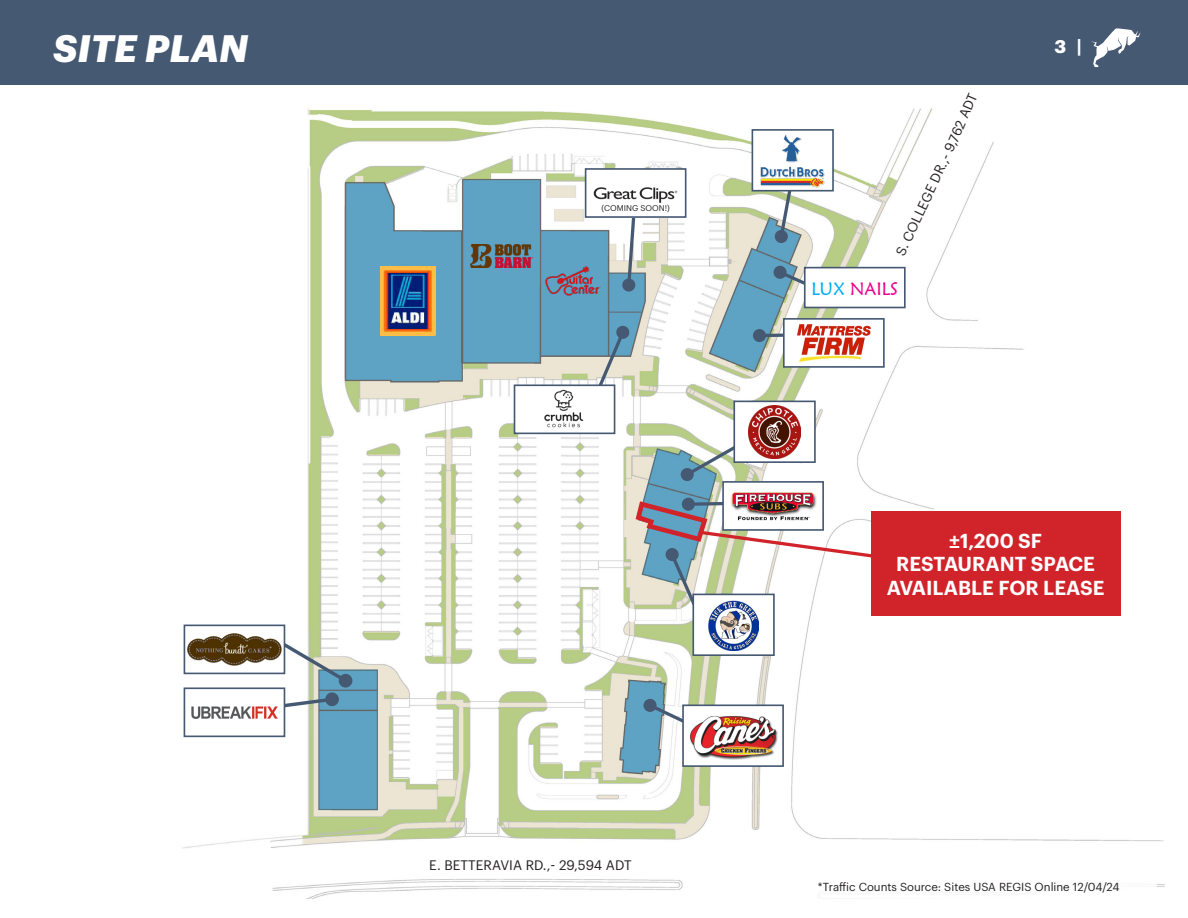
<style>
.page{position:relative;width:1188px;height:918px;background:#fff}
.page>*{position:absolute;margin:0;border:0;box-sizing:border-box;transform-origin:0 0}
.t1{font:italic 700 37.5px "Graphik";letter-spacing:.005em;color:#fff}
.t2{font:600 19.8px "Graphik";color:#fff}
.t3{font:18px "Maiandra GD";color:#ed028c}
.t4{font:700 18px "Graphik";color:#fff}
.t5{font:13.5px "Graphik";letter-spacing:.005em;color:#231f20}
.t6{font:11.4px "Graphik";color:#231f20}
.t7{font:8.1px "Graphik";color:#231f20}
.s1{color:#00aeef}
</style>
<div class="page">
<img style="left:183px;top:108px;width:982px;height:791px">
<img style="left:381px;top:267px;width:55px;height:69px">
<img style="left:470px;top:244px;width:62px;height:23px">
<div style="left:515px;top:385px;width:100px;height:48px;background:#fff"></div>
<img style="left:544px;top:389px;width:40px;height:39px">
<div style="left:514px;top:384px;width:101px;height:50px;border:2px solid #465973"></div>
<svg style="left:777px;top:192px;width:18px;height:48px"></svg>
<div style="left:775px;top:230px;width:13px;height:13px;background:#465973;border-radius:50%"></div>
<div style="left:752px;top:130px;width:81px;height:61px;background:#fff"></div>
<img style="left:760px;top:135px;width:65px;height:53px">
<div style="left:752px;top:129px;width:82px;height:63px;border:2px solid #465973"></div>
<svg style="left:776px;top:268px;width:28px;height:24px"></svg>
<div style="left:774px;top:266px;width:13px;height:13px;background:#465973;border-radius:50%"></div>
<div style="left:805px;top:268px;width:100px;height:40px;background:#fff"></div>
<div style="left:804px;top:267px;width:102px;height:41px;border:2px solid #465973"></div>
<img style="left:792px;top:321px;width:83px;height:4px">
<div style="left:783px;top:318px;width:102px;height:50px;border:2px solid #465973"></div>
<svg style="left:646px;top:701px;width:55px;height:31px"></svg>
<div style="left:643px;top:699px;width:14px;height:13px;background:#465973;border-radius:50%"></div>
<div style="left:683px;top:705px;width:100px;height:61px;background:#fff"></div>
<img style="left:690px;top:716px;width:88px;height:44px">
<div style="left:682px;top:704px;width:102px;height:63px;border:2px solid #465973"></div>
<svg style="left:276px;top:638px;width:74px;height:47px"></svg>
<div style="left:339px;top:674px;width:13px;height:14px;background:#465973;border-radius:50%"></div>
<div style="left:184px;top:625px;width:100px;height:48px;background:#fff"></div>
<img style="left:188px;top:633px;width:93px;height:33px">
<div style="left:184px;top:625px;width:101px;height:49px;border:2px solid #465973"></div>
<svg style="left:285px;top:695px;width:51px;height:17px"></svg>
<div style="left:325px;top:692px;width:14px;height:14px;background:#465973;border-radius:50%"></div>
<div style="left:184px;top:688px;width:100px;height:48px;background:#fff"></div>
<img style="left:192px;top:706px;width:85px;height:12px">
<div style="left:184px;top:687px;width:101px;height:50px;border:2px solid #465973"></div>
<svg style="left:625px;top:218px;width:13px;height:71px"></svg>
<div style="left:622px;top:278px;width:13px;height:14px;background:#465973;border-radius:50%"></div>
<div style="left:586px;top:169px;width:100px;height:48px;background:#fff"></div>
<img style="left:593px;top:187px;width:85px;height:16px">
<div style="left:585px;top:168px;width:101px;height:50px;border:2px solid #465973"></div>
<svg style="left:900px;top:84px;width:89px;height:177px"></svg>
<div style="left:692px;top:594px;width:83px;height:62px;border:2px solid #465973"></div>
<div style="left:429px;top:851px;width:391px;height:26px;background:#fff"></div>
<div style="left:804px;top:874px;width:352px;height:25px;background:#fff"></div>
<img style="left:544px;top:263px;width:58px;height:34px">
<svg style="left:595px;top:325px;width:337px;height:328px"></svg>
<div style="left:871px;top:511px;width:249px;height:105px;background:#d1232a"></div>
<div style="left:0;top:0;width:1188px;height:84px;background:#465973"></div>
<svg style="left:1091px;top:28px;width:49px;height:39px"></svg>
<hr style="left:608px;top:312px;width:33px;height:1px;background:#686768">
<p class="t1" style="left:53px;top:19px;width:197px">SITE PLAN</p>
<h3 class="t4" style="left:1054px;top:33px;width:29px">3 |</h3>
<p class="t7" style="left:602px;top:202px;width:70px">(COMING SOON!)</p>
<p class="t5" style="left:429px;top:854px;width:204px">E. BETTERAVIA RD.,- 29,594 ADT</p>
<p class="t5" style="left:943px;top:138px;width:54px;rotate:-67deg">762 ADT</p>
<p class="t5" style="left:891px;top:250px;width:127px;rotate:-65deg">S. COLLEGE DR.,- 9,</p>
<p class="t3" style="left:812px;top:277px;width:88px"><span class="s1">LUX</span> NAILS</p>
<p class="t2" style="left:949px;top:525px;width:94px">±1,200 SF</p>
<p class="t2" style="left:896px;top:549px;width:200px">RESTAURANT SPACE</p>
<p class="t2" style="left:887px;top:573px;width:219px">AVAILABLE FOR LEASE</p>
<p class="t6" style="left:818px;top:879px;width:303px">*Traffic Counts Source: Sites USA REGIS Online 12/04/24</p>
</div>
